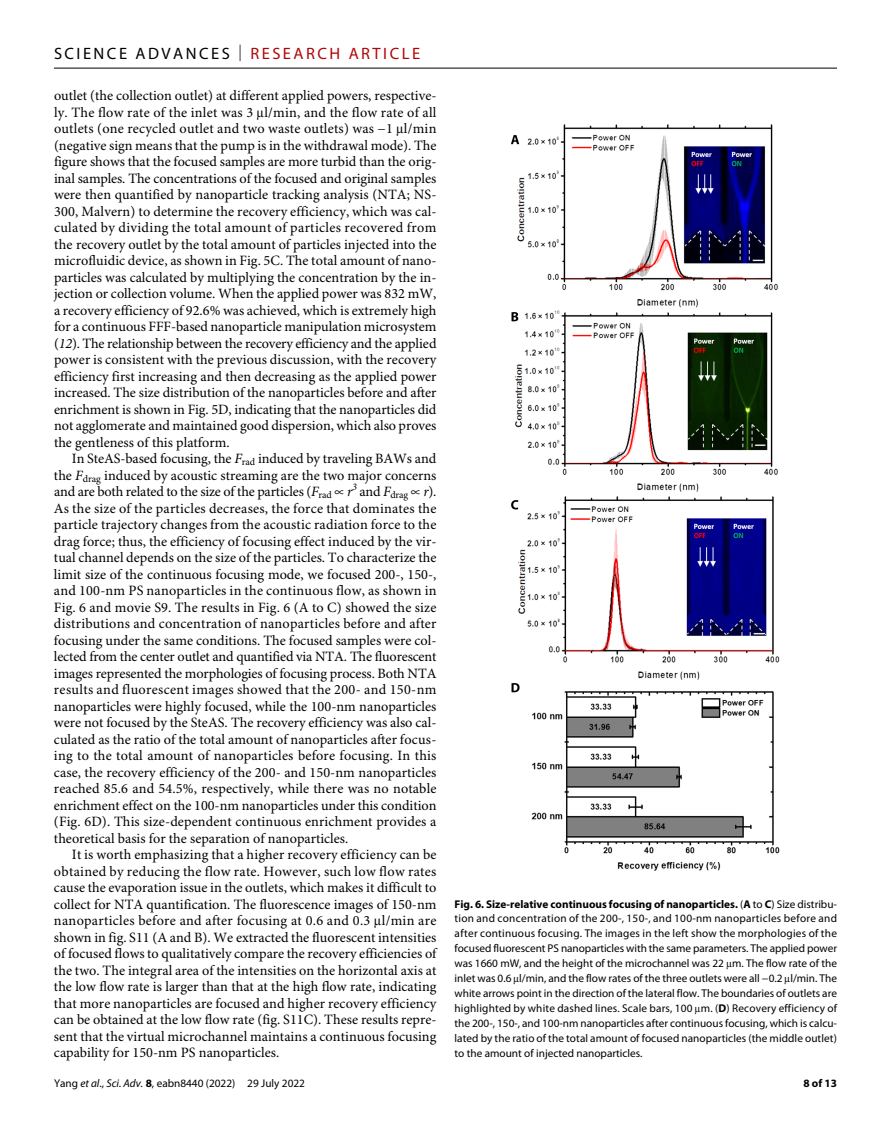
<style>
.page{position:relative;width:891px;height:1134px;background:#fff}
.page>*{position:absolute;margin:0;border:0;box-sizing:border-box;transform-origin:0 0}
.t1{font:16.5px "Myriad Pro";letter-spacing:.15em;color:#000}
.t2{font:14.25px/16.5px "Minion Pro";color:#000;text-align:justify}
.t3{font:11.25px/15px "Myriad Pro";color:#000;text-align:justify}
.t4{font:700 11.25px "Myriad Pro";color:#000}
.s1{font-weight:300}
.s2{color:#b10508}
.s3{font-style:italic}
.s4{font-weight:700}
</style>
<div class="page">
<hr style="left:54px;top:68px;width:783px;height:1px;background:#000">
<img style="left:511px;top:124px;width:269px;height:747px">
<p class="t1" style="left:54px;top:40px;width:368px">SCIENCE ADVANCES <span class="s1">|</span> <span class="s2">RESEARCH ARTICLE</span></p>
<p class="t2" style="left:54px;top:89px;width:384px">outlet (the collection outlet) at different applied powers, respective&shy;ly. The flow rate of the inlet was 3 l/min, and the flow rate of all outlets (one recycled outlet and two waste outlets) was −1 l/min (negative sign means that the pump is in the withdrawal mode). The figure shows that the focused samples are more turbid than the orig&shy;inal samples. The concentrations of the focused and original samples were then quantified by nanoparticle tracking analysis (NTA; NS-300, Malvern) to determine the recovery efficiency, which was cal&shy;culated by dividing the total amount of particles recovered from the recovery outlet by the total amount of particles injected into the microfluidic device, as shown in Fig. 5C. The total amount of nano&shy;particles was calculated by multiplying the concentration by the in&shy;jection or collection volume. When the applied power was 832 mW, a recovery efficiency of 92.6% was achieved, which is extremely high for a continuous FFF-based nanoparticle manipulation microsystem (<span class="s3">12</span>). The relationship between the recovery efficiency and the applied power is consistent with the previous discussion, with the recovery efficiency first increasing and then decreasing as the applied power increased. The size distribution of the nanoparticles before and after enrichment is shown in Fig. 5D, indicating that the nanoparticles did not agglomerate and maintained good dispersion, which also proves the gentleness of this platform.</p>
<p class="t2" style="left:54px;top:452px;width:384px;text-indent:18px">In SteAS-based focusing, the <span class="s3">F</span><sub>rad</sub> induced by traveling BAWs and the <span class="s3">F</span><sub>drag</sub> induced by acoustic streaming are the two major concerns and are both related to the size of the particles (<span class="s3">F</span><sub>rad</sub> ∝ <span class="s3">r</span><sup>3</sup> and <span class="s3">F</span><sub>drag</sub> ∝ <span class="s3">r</span>).<br>As the size of the particles decreases, the force that dominates the particle trajectory changes from the acoustic radiation force to the drag force; thus, the efficiency of focusing effect induced by the vir&shy;tual channel depends on the size of the particles. To characterize the limit size of the continuous focusing mode, we focused 200-, 150-, and 100-nm PS nanoparticles in the continuous flow, as shown in Fig. 6 and movie S9. The results in Fig. 6 (A to C) showed the size distributions and concentration of nanoparticles before and after focusing under the same conditions. The focused samples were col&shy;lected from the center outlet and quantified via NTA. The fluorescent images represented the morphologies of focusing process. Both NTA results and fluorescent images showed that the 200- and 150-nm nanoparticles were highly focused, while the 100-nm nanoparticles were not focused by the SteAS. The recovery efficiency was also cal&shy;culated as the ratio of the total amount of nanoparticles after focus&shy;ing to the total amount of nanoparticles before focusing. In this case, the recovery efficiency of the 200- and 150-nm nanoparticles reached 85.6 and 54.5%, respectively, while there was no notable enrichment effect on the 100-nm nanoparticles under this condition (Fig. 6D). This size-dependent continuous enrichment provides a theoretical basis for the separation of nanoparticles.</p>
<p class="t2" style="left:54px;top:848px;width:384px;text-indent:18px">It is worth emphasizing that a higher recovery efficiency can be obtained by reducing the flow rate. However, such low flow rates cause the evaporation issue in the outlets, which makes it difficult to collect for NTA quantification. The fluorescence images of 150-nm nanoparticles before and after focusing at 0.6 and 0.3 l/min are shown in fig. S11 (A and B). We extracted the fluorescent intensities of focused flows to qualitatively compare the recovery efficiencies of the two. The integral area of the intensities on the horizontal axis at the low flow rate is larger than that at the high flow rate, indicating that more nanoparticles are focused and higher recovery efficiency can be obtained at the low flow rate (fig. S11C). These results repre&shy;sent that the virtual microchannel maintains a continuous focusing capability for 150-nm PS nanoparticles.</p>
<p class="t3" style="left:54px;top:1076px;width:252px">Yang <span class="s3">et al</span>., <span class="s3">Sci. Adv.</span> <span class="s4">8</span>, eabn8440 (2022) 29 July 2022</p>
<p class="t3" style="left:454px;top:896px;width:384px"><span class="s4">Fig. 6. Size-relative continuous focusing of nanoparticles.</span> (<span class="s4">A</span> to <span class="s4">C</span>) Size distribu&shy;tion and concentration of the 200-, 150-, and 100-nm nanoparticles before and after continuous focusing. The images in the left show the morphologies of the focused fluorescent PS nanoparticles with the same parameters. The applied power was 1660 mW, and the height of the microchannel was 22 m. The flow rate of the inlet was 0.6 l/min, and the flow rates of the three outlets were all −0.2 l/min. The white arrows point in the direction of the lateral flow. The boundaries of outlets are highlighted by white dashed lines. Scale bars, 100 m. (<span class="s4">D</span>) Recovery efficiency of the 200-, 150-, and 100-nm nanoparticles after continuous focusing, which is calcu&shy;lated by the ratio of the total amount of focused nanoparticles (the middle outlet) to the amount of injected nanoparticles.</p>
<p class="t4" style="left:803px;top:1074px;width:35px">8 of 13</p>
</div>
